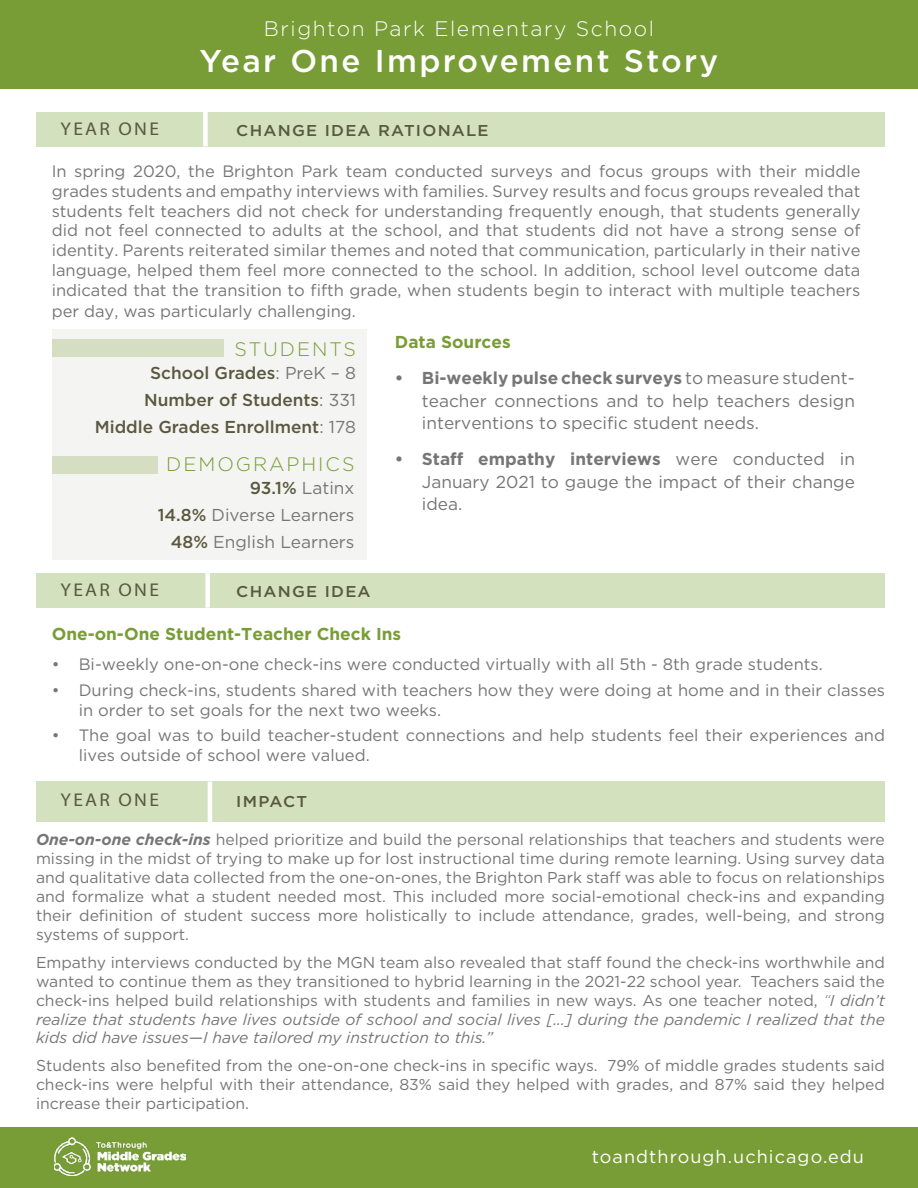
<style>
.page{position:relative;width:918px;height:1188px;background:#fff}
.page>*{position:absolute;margin:0;border:0;box-sizing:border-box;transform-origin:0 0}
.t1{font:500 31.5px "Gotham";letter-spacing:.075em;color:#fff}
.t2{font:300 21px "Gotham";letter-spacing:.075em;color:#fff}
.t3{font:300 19.5px "Gotham";letter-spacing:.1em;color:#789d36}
.t4{font:18.6px "Myriad Pro";letter-spacing:.12em;color:#58593f;scale:1.05 1}
.t5{font:18px "Gotham";letter-spacing:.06em;color:#fff}
.t6{font:17.25px/22.5px "Gotham";color:#767676;text-align:justify}
.t7{font:500 17.25px/27.3px "Gotham";color:#58593f;text-align:right}
.t8{font:700 17.25px "Gotham";color:#789d36}
.t9{font:16.5px/20px "Gotham";color:#767676}
.t10{font:15.75px/18.9px "Gotham";color:#767676;text-align:justify}
.t11{font:500 15.6px "Gotham";letter-spacing:.075em;color:#58593f;scale:1.05 1}
.s1{font-weight:700}
.s2{font-weight:400;color:#767676}
.s3{font-weight:500;color:#58593f}
.s4{font-weight:700;font-style:italic}
.s5{font-weight:300;font-style:italic}
.s6{font-style:italic}
</style>
<div class="page">
<div style="left:52px;top:329px;width:315px;height:231px;background:#f4f4f2"></div>
<div style="left:0;top:1128px;width:918px;height:60px;background:#789d36"></div>
<img style="left:54px;top:1137px;width:132px;height:39px">
<div style="left:0;top:0;width:918px;height:88px;background:#789d36"></div>
<div style="left:36px;top:112px;width:849px;height:34px;background:#d4e1bf"></div>
<div style="left:203px;top:112px;width:5px;height:34px;background:#fff"></div>
<div style="left:52px;top:339px;width:171px;height:17px;background:#d5dec3"></div>
<div style="left:52px;top:456px;width:106px;height:18px;background:#d5dec3"></div>
<div style="left:36px;top:573px;width:849px;height:35px;background:#d4e1bf"></div>
<div style="left:205px;top:573px;width:5px;height:35px;background:#fff"></div>
<div style="left:36px;top:782px;width:849px;height:40px;background:#d4e1bf"></div>
<hr style="left:208px;top:781px;width:4px;height:41px;background:#fff">
<h2 class="t2" style="left:264px;top:15px;width:392px">Brighton Park Elementary School</h2>
<h1 class="t1" style="left:200px;top:41px;width:520px">Year One Improvement Story</h1>
<p class="t4" style="left:61px;top:117px;width:95px">YEAR ONE</p>
<p class="t11" style="left:236px;top:120px;width:242px">CHANGE IDEA RATIONALE</p>
<p class="t9" style="left:52px;top:161px;width:810px;text-align:justify">In spring 2020, the Brighton Park team conducted surveys and focus groups with their middle grades students and empathy interviews with families. Survey results and focus groups revealed that students felt teachers did not check for understanding frequently enough, that students generally did not feel connected to adults at the school, and that students did not have a strong sense of identity. Parents reiterated similar themes and noted that communication, particularly in their native language, helped them feel more connected to the school. In addition, school level outcome data indicated that the transition to fifth grade, when students begin to interact with multiple teachers per day, was particularly challenging.</p>
<p class="t8" style="left:395px;top:331px;width:117px">Data Sources</p>
<p class="t6" style="left:422px;top:367px;width:435px;text-indent:-27px"><span class="s1">• Bi-weekly pulse check surveys</span> to measure student&shy;teacher connections and to help teachers design interventions to specific student needs.</p>
<p class="t6" style="left:422px;top:448px;width:435px;text-indent:-27px"><span class="s1">• Staff empathy interviews</span> were conducted in January 2021 to gauge the impact of their change idea.</p>
<p class="t3" style="left:234px;top:337px;width:123px">STUDENTS</p>
<p class="t7" style="left:95px;top:359px;width:263px">School Grades<span class="s2">: PreK – 8<br></span>Number of Students<span class="s2">: 331<br></span>Middle Grades Enrollment<span class="s2">: 178</span></p>
<p class="t3" style="left:166px;top:452px;width:190px">DEMOGRAPHICS</p>
<p class="t6" style="left:158px;top:474px;width:198px;line-height:27.3px;text-align:right"><span class="s3">93.1%</span> Latinx<br><span class="s3">14.8%</span> Diverse Learners<br><span class="s3">48%</span> English Learners</p>
<p class="t4" style="left:61px;top:579px;width:95px">YEAR ONE</p>
<p class="t11" style="left:236px;top:581px;width:129px">CHANGE IDEA</p>
<p class="t8" style="left:52px;top:622px;width:351px">One-on-One Student-Teacher Check Ins</p>
<p class="t9" style="left:52px;top:654px;width:773px">• Bi-weekly one-on-one check-ins were conducted virtually with all 5th - 8th grade students.</p>
<p class="t9" style="left:79px;top:680px;width:808px;text-indent:-27px">• During check-ins, students shared with teachers how they were doing at home and in their classes in order to set goals for the next two weeks.</p>
<p class="t9" style="left:79px;top:725px;width:808px;text-indent:-27px">• The goal was to build teacher-student connections and help students feel their experiences and lives outside of school were valued.</p>
<p class="t4" style="left:61px;top:788px;width:95px">YEAR ONE</p>
<p class="t11" style="left:236px;top:791px;width:69px">IMPACT</p>
<p class="t10" style="left:36px;top:830px;width:851px"><span class="s4">One-on-one check-ins</span> helped prioritize and build the personal relationships that teachers and students were missing in the midst of trying to make up for lost instructional time during remote learning. Using survey data and qualitative data collected from the one-on-ones, the Brighton Park staff was able to focus on relationships and formalize what a student needed most. This included more social-emotional check-ins and expanding their definition of student success more holistically to include attendance, grades, well-being, and strong systems of support.</p>
<p class="t10" style="left:36px;top:952px;width:851px">Empathy interviews conducted by the MGN team also revealed that staff found the check-ins worthwhile and wanted to continue them as they transitioned to hybrid learning in the 2021-22 school year. Teachers said the check-ins helped build relationships with students and families in new ways. As one teacher noted, <span class="s5">“</span><span class="s6">I didn’t realize that students have lives outside of school and social lives [...] during the pandemic I realized that the kids did have issues—I have tailored my instruction to this.”</span></p>
<p class="t10" style="left:36px;top:1056px;width:851px">Students also benefited from the one-on-one check-ins in specific ways. 79% of middle grades students said check-ins were helpful with their attendance, 83% said they helped with grades, and 87% said they helped increase their participation.</p>
<p class="t5" style="left:592px;top:1146px;width:274px">toandthrough.uchicago.edu</p>
</div>
